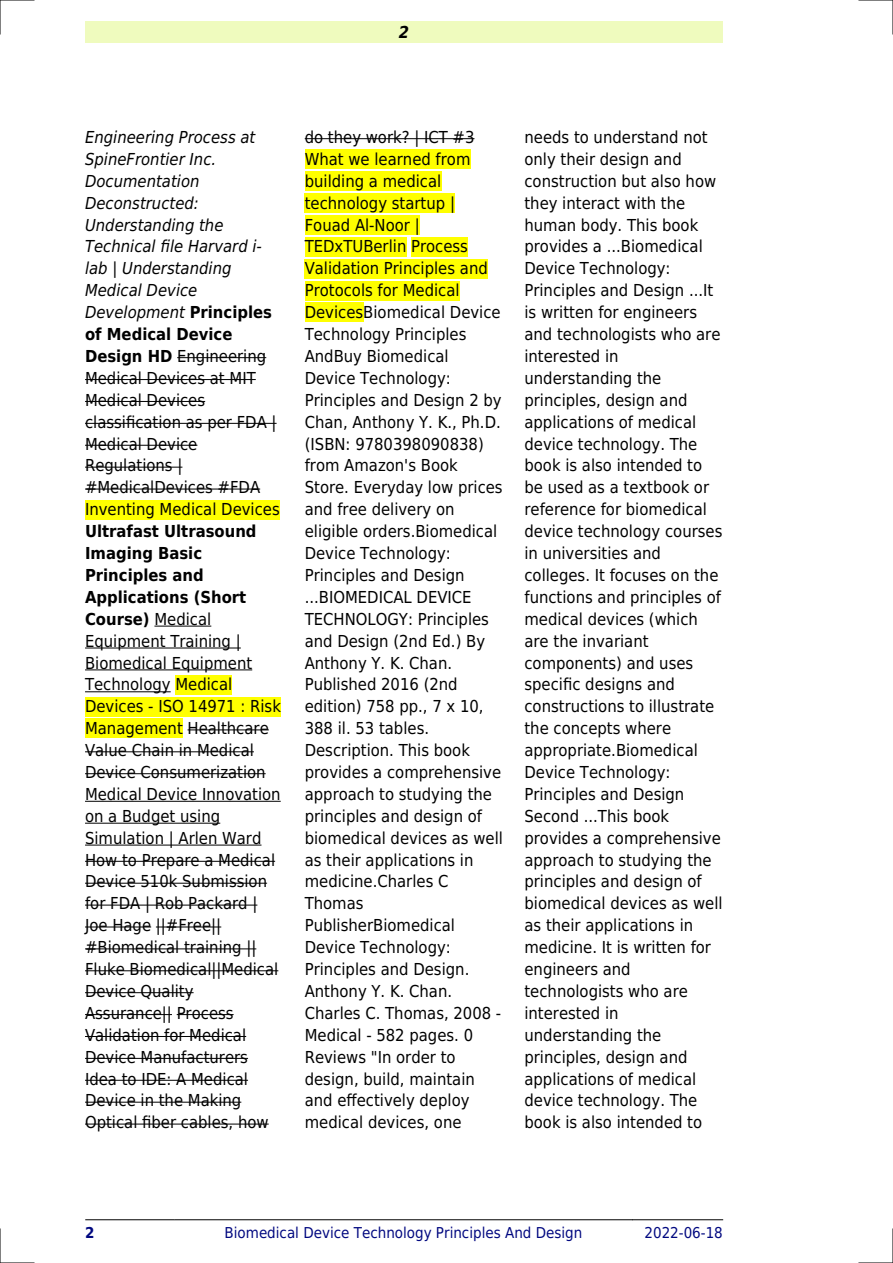
<style>
.page{position:relative;width:893px;height:1263px;background:#fff}
.page>*{position:absolute;margin:0;border:0;box-sizing:border-box;transform-origin:0 0}
.t1{font:16.5px/21.9px "DejaVu Sans Condensed";color:#000}
.t2{font:italic 16.5px/21.9px "DejaVu Sans Condensed";color:#000}
.t3{font:italic 700 16.5px "DejaVu Sans Condensed";color:#000}
.t4{font:15px "DejaVu Sans Condensed";color:#000880}
.t5{font:700 15px "DejaVu Sans Condensed";color:#000880}
.s1{font-weight:700;font-style:normal}
.s2{font-style:normal}
.s3{font-weight:700}
</style>
<div class="page">
<div style="left:85px;top:21px;width:638px;height:22px;background:#effbbe"></div>
<hr style="left:85px;top:1219px;width:89px;height:1px;background:#000">
<hr style="left:175px;top:1219px;width:457px;height:1px;background:#000">
<hr style="left:633px;top:1219px;width:90px;height:1px;background:#000">
<hr style="left:177px;top:357px;width:89px;height:1px;background:#000">
<hr style="left:85px;top:379px;width:171px;height:1px;background:#000">
<hr style="left:85px;top:401px;width:120px;height:1px;background:#000">
<hr style="left:85px;top:423px;width:192px;height:1px;background:#000">
<hr style="left:85px;top:445px;width:112px;height:1px;background:#000">
<hr style="left:85px;top:467px;width:97px;height:1px;background:#000">
<hr style="left:85px;top:489px;width:175px;height:1px;background:#000">
<div style="left:85px;top:500px;width:195px;height:19px;background:#ff0"></div>
<hr style="left:154px;top:626px;width:57px;height:1px;background:#000">
<hr style="left:85px;top:648px;width:156px;height:1px;background:#000">
<hr style="left:85px;top:669px;width:167px;height:1px;background:#000">
<hr style="left:85px;top:691px;width:86px;height:1px;background:#000">
<div style="left:175px;top:675px;width:57px;height:19px;background:#ff0"></div>
<div style="left:85px;top:697px;width:196px;height:19px;background:#ff0"></div>
<div style="left:85px;top:719px;width:98px;height:19px;background:#ff0"></div>
<hr style="left:188px;top:729px;width:81px;height:1px;background:#000">
<hr style="left:85px;top:751px;width:169px;height:1px;background:#000">
<hr style="left:85px;top:773px;width:181px;height:1px;background:#000">
<hr style="left:85px;top:801px;width:196px;height:1px;background:#000">
<hr style="left:85px;top:823px;width:135px;height:1px;background:#000">
<hr style="left:85px;top:845px;width:176px;height:1px;background:#000">
<hr style="left:85px;top:861px;width:190px;height:1px;background:#000">
<hr style="left:85px;top:883px;width:182px;height:1px;background:#000">
<hr style="left:85px;top:905px;width:172px;height:1px;background:#000">
<hr style="left:85px;top:926px;width:66px;height:1px;background:#000">
<hr style="left:156px;top:926px;width:65px;height:1px;background:#000">
<hr style="left:85px;top:948px;width:171px;height:1px;background:#000">
<hr style="left:85px;top:970px;width:193px;height:1px;background:#000">
<hr style="left:85px;top:992px;width:109px;height:1px;background:#000">
<hr style="left:85px;top:1014px;width:87px;height:1px;background:#000">
<hr style="left:177px;top:1014px;width:57px;height:1px;background:#000">
<hr style="left:85px;top:1036px;width:161px;height:1px;background:#000">
<hr style="left:85px;top:1058px;width:163px;height:1px;background:#000">
<hr style="left:85px;top:1080px;width:163px;height:1px;background:#000">
<hr style="left:85px;top:1102px;width:156px;height:1px;background:#000">
<hr style="left:85px;top:1124px;width:184px;height:1px;background:#000">
<hr style="left:305px;top:138px;width:169px;height:1px;background:#000">
<div style="left:305px;top:150px;width:165px;height:19px;background:#ff0"></div>
<div style="left:305px;top:171px;width:136px;height:20px;background:#ff0"></div>
<div style="left:305px;top:193px;width:150px;height:20px;background:#ff0"></div>
<div style="left:305px;top:215px;width:115px;height:19px;background:#ff0"></div>
<div style="left:305px;top:237px;width:101px;height:19px;background:#ff0"></div>
<div style="left:411px;top:237px;width:57px;height:19px;background:#ff0"></div>
<div style="left:305px;top:259px;width:183px;height:19px;background:#ff0"></div>
<div style="left:305px;top:281px;width:155px;height:19px;background:#ff0"></div>
<div style="left:305px;top:303px;width:58px;height:19px;background:#ff0"></div>
<hr style="left:0;top:0;width:34px;height:1px;background:#000">
<hr style="left:859px;top:0;width:34px;height:1px;background:#000">
<hr style="left:0;top:1262px;width:34px;height:1px;background:#000">
<hr style="left:859px;top:1262px;width:34px;height:1px;background:#000">
<hr style="left:0;top:0;width:1px;height:34px;background:#000">
<hr style="left:0;top:1229px;width:1px;height:34px;background:#000">
<hr style="left:892px;top:0;width:1px;height:34px;background:#000">
<hr style="left:892px;top:1229px;width:1px;height:34px;background:#000">
<p class="t3" style="left:399px;top:23px;width:12px">2</p>
<p class="t2" style="left:85px;top:126px;width:196px">Engineering Process at<br>SpineFrontier Inc.<br>Documentation<br>Deconstructed:<br>Understanding the<br>Technical file Harvard i&shy;lab | Understanding<br>Medical Device<br>Development <span class="s1">Principles of Medical Device<br>Design HD</span> <span class="s2">Engineering<br>Medical Devices at MIT<br>Medical Devices classification as per FDA |<br>Medical Device<br>Regulations | #MedicalDevices #FDA<br>Inventing Medical Devices</span></p>
<p class="t1" style="left:85px;top:520px;width:197px"><span class="s3">Ultrafast Ultrasound<br>Imaging Basic<br>Principles and<br>Applications (Short<br>Course)</span> Medical<br>Equipment Training |<br>Biomedical Equipment<br>Technology Medical<br>Devices - ISO 14971 : Risk<br>Management Healthcare<br>Value Chain in Medical<br>Device Consumerization<br>Medical Device Innovation on a Budget using<br>Simulation | Arlen Ward<br>How to Prepare a Medical<br>Device 510k Submission for FDA | Rob Packard |<br>Joe Hage ||#Free|| #Biomedical training ||<br>Fluke Biomedical||Medical<br>Device Quality<br>Assurance|| Process<br>Validation for Medical<br>Device Manufacturers<br>Idea to IDE: A Medical<br>Device in the Making<br>Optical fiber cables, how</p>
<p class="t1" style="left:305px;top:126px;width:200px">do they work? | ICT #3<br>What we learned from building a medical technology startup |<br>Fouad Al-Noor |<br>TEDxTUBerlin Process<br>Validation Principles and<br>Protocols for Medical<br>DevicesBiomedical Device<br>Technology Principles<br>AndBuy Biomedical<br>Device Technology:<br>Principles and Design 2 by<br>Chan, Anthony Y. K., Ph.D. (ISBN: 9780398090838) from Amazon's Book<br>Store. Everyday low prices and free delivery on eligible orders.Biomedical<br>Device Technology:<br>Principles and Design ...BIOMEDICAL DEVICE<br>TECHNOLOGY: Principles and Design (2nd Ed.) By<br>Anthony Y. K. Chan.<br>Published 2016 (2nd edition) 758 pp., 7 x 10,<br>388 il. 53 tables.<br>Description. This book provides a comprehensive approach to studying the principles and design of biomedical devices as well as their applications in medicine.Charles C<br>Thomas<br>PublisherBiomedical<br>Device Technology:<br>Principles and Design.<br>Anthony Y. K. Chan.<br>Charles C. Thomas, 2008 -<br>Medical - 582 pages. 0<br>Reviews "In order to design, build, maintain and effectively deploy medical devices, one</p>
<p class="t1" style="left:524px;top:126px;width:200px">needs to understand not only their design and construction but also how they interact with the human body. This book provides a ...Biomedical<br>Device Technology:<br>Principles and Design ...It is written for engineers and technologists who are interested in understanding the principles, design and applications of medical device technology. The book is also intended to be used as a textbook or reference for biomedical device technology courses in universities and colleges. It focuses on the functions and principles of medical devices (which are the invariant components) and uses specific designs and constructions to illustrate the concepts where appropriate.Biomedical<br>Device Technology:<br>Principles and Design<br>Second ...This book provides a comprehensive approach to studying the principles and design of biomedical devices as well as their applications in medicine. It is written for engineers and technologists who are interested in understanding the principles, design and applications of medical device technology. The book is also intended to</p>
<p class="t5" style="left:85px;top:1224px;width:11px">2</p>
<p class="t4" style="left:225px;top:1224px;width:359px">Biomedical Device Technology Principles And Design</p>
<p class="t4" style="left:644px;top:1224px;width:80px">2022-06-18</p>
</div>
